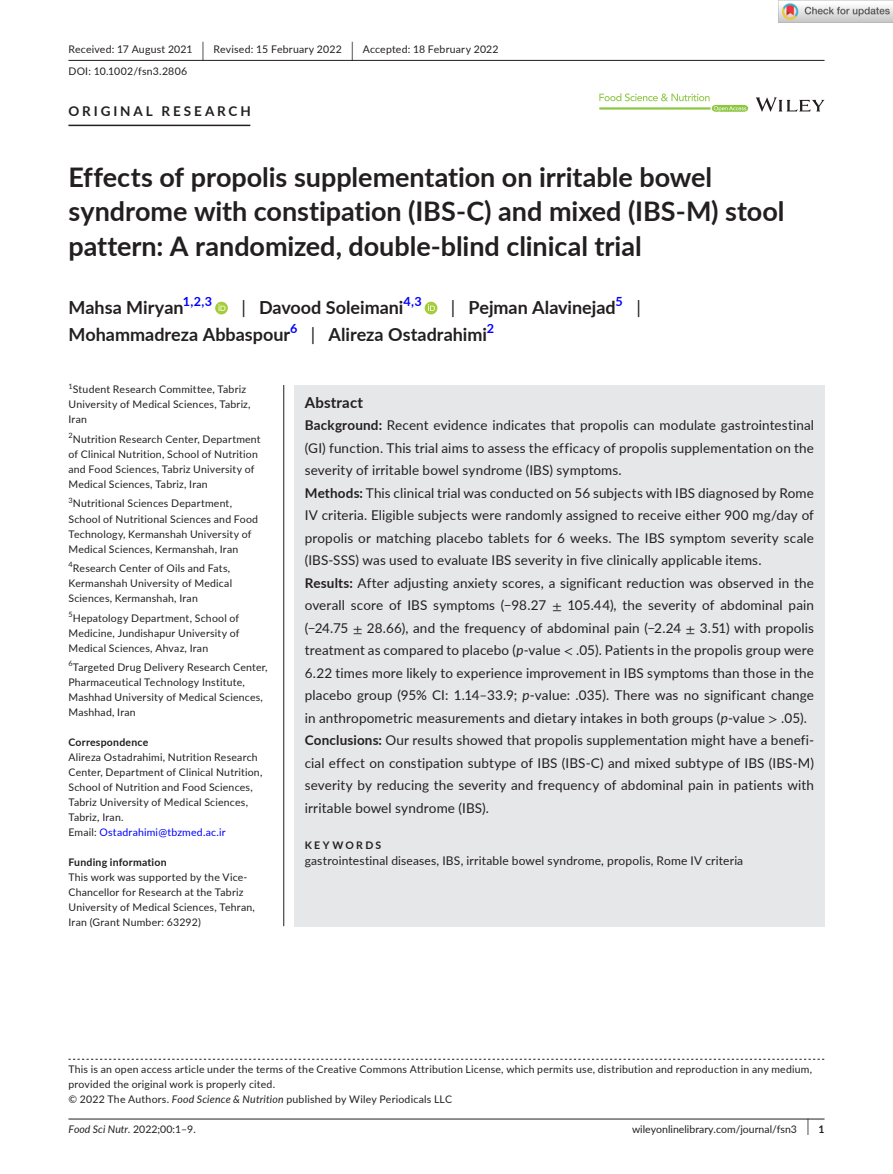
<style>
.page{position:relative;width:893px;height:1174px;background:#fff}
.page>*{position:absolute;margin:0;border:0;box-sizing:border-box;transform-origin:0 0}
.t1{font:700 27px/34.5px "Lato";color:#231f20}
.t2{font:700 18px "Lato";color:#231f20}
.t3{font:18px "Lato";color:#231f20}
.t4{font:700 15px "Lato";letter-spacing:.015em;color:#231f20}
.t5{font:13.5px/22.5px "Lato";letter-spacing:.01em;color:#231f20}
.t6{font:700 13.5px "Lato";letter-spacing:.215em;color:#231f20}
.t7{font:700 12.6px "Lato";color:#00f}
.t8{font:12px "Lato";letter-spacing:.015em;color:#231f20}
.t9{font:10.5px/15px "Lato";letter-spacing:.02em;color:#231f20}
.t10{font:10.5px "Lato";color:#231f20}
.t11{font:700 10.5px "Lato";letter-spacing:.02em;color:#231f20}
.t12{font:italic 10.5px "Lato";color:#231f20}
.t13{font:700 10.5px "Lato";letter-spacing:.22em;color:#231f20}
.t14{font:7.35px "Lato";color:#231f20}
.s1{font-size:19.65px}
.s2{font-weight:400}
.s3{color:#00f}
.s4{font-weight:700}
.s5{font-family:"STIX"}
.s6{font-style:italic}
.s7{font-style:normal}
.s8{font-size:17.4px}
</style>
<div class="page">
<hr style="left:68px;top:1118px;width:756px;height:1px;background:#231f20">
<svg style="left:756px;top:97px;width:68px;height:15px"></svg>
<svg style="left:599px;top:93px;width:149px;height:19px"></svg>
<hr style="left:68px;top:60px;width:756px;height:1px;background:#231f20">
<hr style="left:68px;top:125px;width:182px;height:1px;background:#231f20">
<svg style="left:215px;top:302px;width:13px;height:12px"></svg>
<svg style="left:219px;top:304px;width:6px;height:7px"></svg>
<div style="left:425px;top:302px;width:12px;height:12px;background:#a5cd39;border-radius:50%"></div>
<svg style="left:428px;top:304px;width:7px;height:7px"></svg>
<svg style="left:68px;top:1058px;width:756px;height:1px"></svg>
<hr style="left:283px;top:385px;width:1px;height:541px;background:#231f20">
<div style="left:294px;top:385px;width:530px;height:490px;background:#e6e7e9"></div>
<div style="left:294px;top:875px;width:530px;height:51px;background:#e6e7e9"></div>
<img style="left:779px;top:0;width:114px;height:23px">
<p class="t9" style="left:68px;top:38px;width:432px;line-height:21.8px">Received: 17 August 2021 <span class="s1">|</span> Revised: 15 February 2022 <span class="s1">|</span> Accepted: 18 February 2022<br>DOI: 10.1002/fsn3.2806</p>
<p class="t6" style="left:68px;top:101px;width:184px">ORIGINAL RESEARCH</p>
<h1 class="t1" style="left:68px;top:159px;width:718px">Effects of propolis supplementation on irritable bowel syndrome with constipation (IBS-C) and mixed (IBS-M) stool pattern: A randomized, double-blind clinical trial</h1>
<h2 class="t2" style="left:68px;top:295px;width:117px">Mahsa Miryan</h2>
<p class="t7" style="left:183px;top:292px;width:31px">1,2,3</p>
<h2 class="t2" style="left:241px;top:295px;width:164px"><span class="s2">|</span> Davood Soleimani</h2>
<p class="t7" style="left:404px;top:292px;width:20px">4,3</p>
<h2 class="t2" style="left:451px;top:295px;width:166px"><span class="s2">|</span> Pejman Alavinejad</h2>
<p class="t7" style="left:616px;top:292px;width:9px">5</p>
<h2 class="t3" style="left:636px;top:295px;width:6px">|</h2>
<h2 class="t2" style="left:68px;top:322px;width:223px">Mohammadreza Abbaspour</h2>
<p class="t7" style="left:290px;top:319px;width:9px">6</p>
<h2 class="t2" style="left:311px;top:322px;width:178px"><span class="s2">|</span> Alireza Ostadrahimi</h2>
<p class="t7" style="left:487px;top:319px;width:9px">2</p>
<p class="t14" style="left:68px;top:381px;width:6px">1</p>
<p class="t9" style="left:68px;top:382px;width:184px;text-indent:4px">Student Research Committee, Tabriz<br>University of Medical Sciences, Tabriz,<br>Iran</p>
<p class="t9" style="left:68px;top:431px;width:194px"><sup>2</sup>Nutrition Research Center, Department of Clinical Nutrition, School of Nutrition and Food Sciences, Tabriz University of Medical Sciences, Tabriz, Iran</p>
<p class="t9" style="left:68px;top:496px;width:191px"><sup>3</sup>Nutritional Sciences Department, School of Nutritional Sciences and Food Technology, Kermanshah University of Medical Sciences, Kermanshah, Iran</p>
<p class="t9" style="left:68px;top:560px;width:165px"><sup>4</sup>Research Center of Oils and Fats,<br>Kermanshah University of Medical<br>Sciences, Kermanshah, Iran</p>
<p class="t9" style="left:68px;top:610px;width:173px;text-align:justify"><sup>5</sup>Hepatology Department, School of Medicine, Jundishapur University of Medical Sciences, Ahvaz, Iran</p>
<p class="t9" style="left:68px;top:659px;width:201px"><sup>6</sup>Targeted Drug Delivery Research Center, Pharmaceutical Technology Institute, Mashhad University of Medical Sciences, Mashhad, Iran</p>
<p class="t11" style="left:68px;top:734px;width:81px">Correspondence</p>
<p class="t9" style="left:68px;top:749px;width:195px">Alireza Ostadrahimi, Nutrition Research Center, Department of Clinical Nutrition, School of Nutrition and Food Sciences, Tabriz University of Medical Sciences, Tabriz, Iran.<br>Email: <span class="s3">Ostadrahimi@tbzmed.ac.ir</span></p>
<p class="t11" style="left:68px;top:854px;width:100px">Funding information</p>
<p class="t9" style="left:68px;top:869px;width:188px">This work was supported by the Vice-Chancellor for Research at the Tabriz University of Medical Sciences, Tehran, Iran (Grant Number: 63292)</p>
<h3 class="t4" style="left:305px;top:391px;width:60px">Abstract</h3>
<p class="t5" style="left:305px;top:413px;width:511px"><span class="s4">Background:</span> Recent evidence indicates that propolis can modulate gastrointestinal (GI) function. This trial aims to assess the efficacy of propolis supplementation on the severity of irritable bowel syndrome (IBS) symptoms.<br><span class="s4">Methods:</span> This clinical trial was conducted on 56 subjects with IBS diagnosed by Rome IV criteria. Eligible subjects were randomly assigned to receive either 900 mg/day of propolis or matching placebo tablets for 6 weeks. The IBS symptom severity scale (IBS-SSS) was used to evaluate IBS severity in five clinically applicable items.<br><span class="s4">Results:</span> After adjusting anxiety scores, a significant reduction was observed in the overall score of IBS symptoms (−98.27 <span class="s5">±</span> 105.44), the severity of abdominal pain (−24.75 <span class="s5">±</span> 28.66), and the frequency of abdominal pain (−2.24 <span class="s5">±</span> 3.51) with propolis treatment as compared to placebo (<span class="s6">p</span>-value <span class="s5">&lt;</span> .05). Patients in the propolis group were 6.22 times more likely to experience improvement in IBS symptoms than those in the placebo group (95% CI: 1.14–33.9; <span class="s6">p</span>-value: .035). There was no significant change in anthropometric measurements and dietary intakes in both groups (<span class="s6">p</span>-value <span class="s5">&gt;</span> .05).<br><span class="s4">Conclusions:</span> Our results showed that propolis supplementation might have a benefi&shy;cial effect on constipation subtype of IBS (IBS-C) and mixed subtype of IBS (IBS-M) severity by reducing the severity and frequency of abdominal pain in patients with irritable bowel syndrome (IBS).</p>
<p class="t13" style="left:305px;top:837px;width:78px">KEYWORDS</p>
<p class="t8" style="left:305px;top:852px;width:440px">gastrointestinal diseases, IBS, irritable bowel syndrome, propolis, Rome IV criteria</p>
<p class="t9" style="left:68px;top:1061px;width:745px">This is an open access article under the terms of the Creative Commons Attribution License, which permits use, distribution and reproduction in any medium, provided the original work is properly cited.<br>© 2022 The Authors. <span class="s6">Food Science &amp; Nutrition</span> published by Wiley Periodicals LLC</p>
<p class="t12" style="left:68px;top:1121px;width:129px">Food Sci Nutr. <span class="s7">2022;00:1–9.</span></p>
<p class="t10" style="left:632px;top:1121px;width:194px">wileyonlinelibrary.com/journal/fsn3 <span class="s8">|</span> <span class="s4">1</span></p>
</div>
